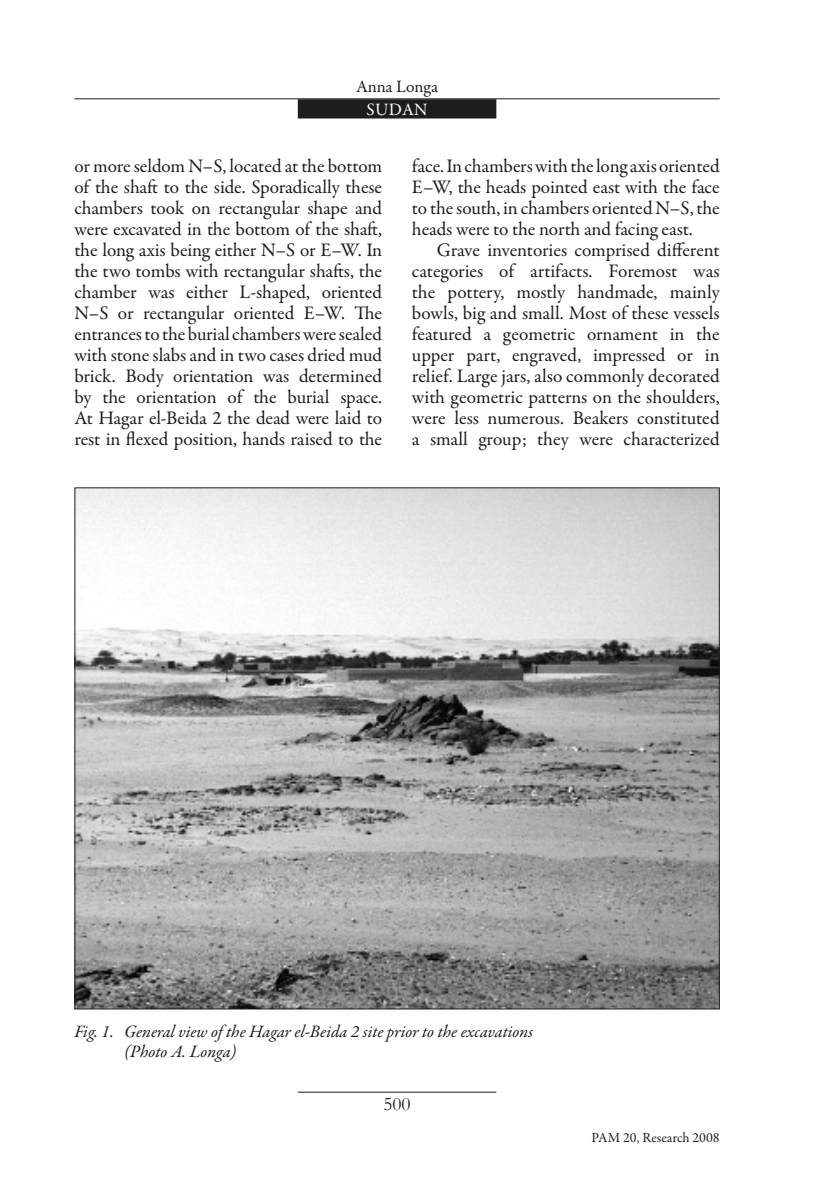
<style>
.page{position:relative;width:819px;height:1191px;background:#fff}
.page>*{position:absolute;margin:0;border:0;box-sizing:border-box;transform-origin:0 0}
.t1{font:19.25px/21px "Garamond Premr Pro";letter-spacing:-.01em;color:#1d1d1b;text-align:justify}
.t2{font:19.25px "Garamond";color:#1d1d1b}
.t3{font:italic 17.5px/20.1px "Garamond Premr Pro";letter-spacing:-.005em;color:#1d1d1b}
.t4{font:17.5px "Garamond Premr Pro";letter-spacing:-.005em;color:#1d1d1b}
.t5{font:17.5px "Garamond Premr Pro";color:#fff}
.t6{font:14px "Garamond Premr Pro";color:#1d1d1b}
</style>
<div class="page">
<hr style="left:74px;top:98px;width:645px;height:1px;background:#1d1d1b">
<div style="left:298px;top:99px;width:198px;height:19px;background:#1d1d1b"></div>
<hr style="left:298px;top:1091px;width:198px;height:1px;background:#1d1d1b">
<img style="left:76px;top:489px;width:641px;height:518px">
<p class="t4" style="left:356px;top:76px;width:83px">Anna Longa</p>
<p class="t5" style="left:366px;top:99px;width:63px">Sudan</p>
<p class="t1" style="left:74px;top:156px;width:309px">or more seldom N–S, located at the bottom of the shaft to the side. Sporadically these chambers took on rectangular shape and were excavated in the bottom of the shaft, the long axis being either N–S or E–W. In the two tombs with rectangular shafts, the chamber was either L-shaped, oriented N–S or rectangular oriented E–W. The entrances to the burial chambers were sealed with stone slabs and in two cases dried mud brick. Body orientation was determined by the orientation of the burial space.<br>At Hagar el-Beida 2 the dead were laid to rest in flexed position, hands raised to the</p>
<p class="t1" style="left:412px;top:156px;width:309px">face. In chambers with the long axis oriented E–W, the heads pointed east with the face to the south, in chambers oriented N–S, the heads were to the north and facing east.</p>
<p class="t1" style="left:412px;top:240px;width:309px;text-indent:25px">Grave inventories comprised different categories of artifacts. Foremost was the pottery, mostly handmade, mainly bowls, big and small. Most of these vessels featured a geometric ornament in the upper part, engraved, impressed or in relief. Large jars, also commonly decorated with geometric patterns on the shoulders, were less numerous. Beakers constituted a small group; they were characterized</p>
<p class="t3" style="left:124px;top:1022px;width:410px;text-indent:-50px">Fig. 1. General view of the Hagar el-Beida 2 site prior to the excavations (Photo A. Longa)</p>
<p class="t2" style="left:383px;top:1090px;width:29px">500</p>
<p class="t6" style="left:591px;top:1128px;width:11px">PAM</p>
<p class="t6" style="left:623px;top:1128px;width:98px">20, Research 2008</p>
</div>
